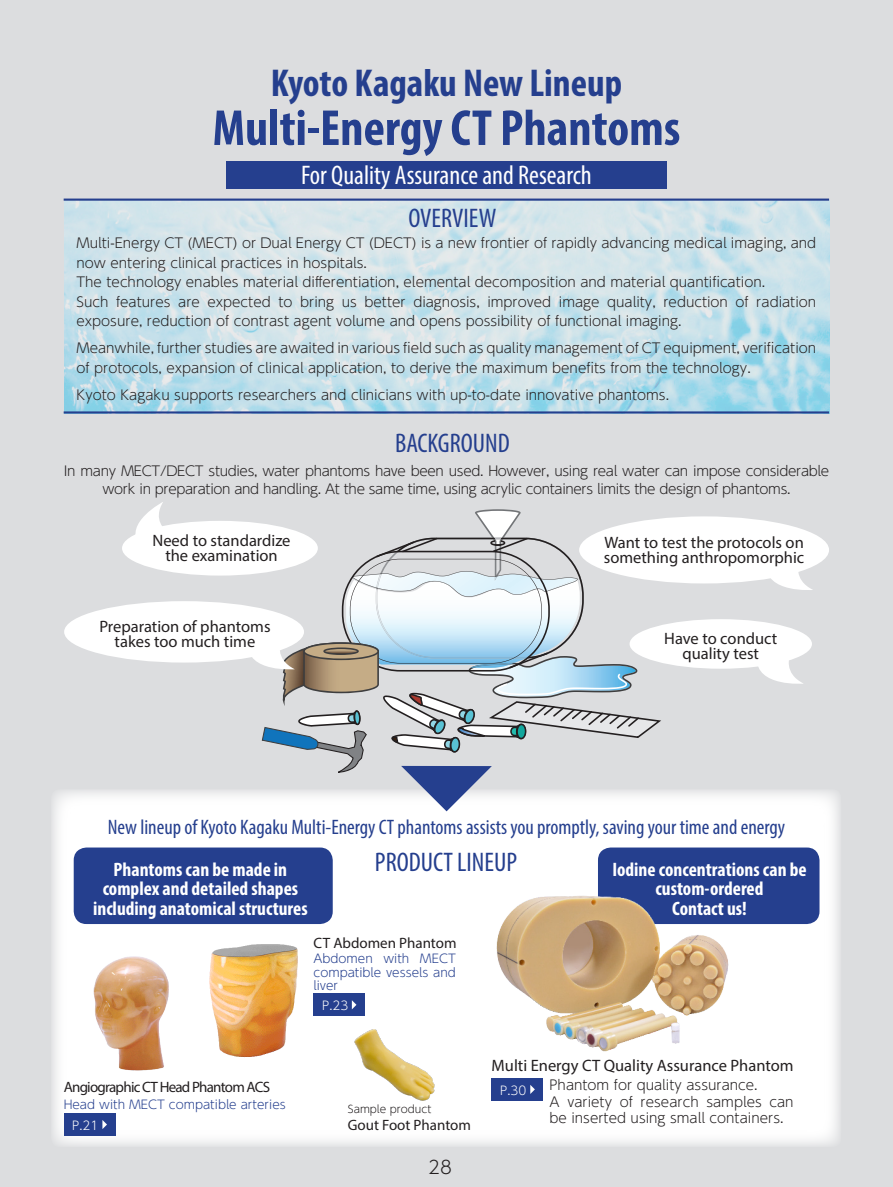
<style>
.page{position:relative;width:893px;height:1187px;background:#fff}
.page>*{position:absolute;margin:0;border:0;box-sizing:border-box;transform-origin:0 0}
.t1{font:700 condensed 51px "Myriad Pro";color:#253f8e}
.t2{font:700 condensed 39px "Myriad Pro";color:#253f8e}
.t3{font:condensed 27px "Myriad Pro";color:#253f8e}
.t4{font:condensed 27px "Myriad Pro";color:#fff}
.t5{font:condensed 21px "Myriad Pro";color:#253f8e}
.t6{font:700 condensed 19.5px/19.5px "Myriad Pro";color:#fff;text-align:center}
.t7{font:300 18px "UD Shin Go Pr 6 N";color:#231f20}
.t8{font:16.5px/15px "Myriad Pro";color:#231f20;text-align:center}
.t9{font:15px "Myriad Pro";letter-spacing:-.015em;color:#231f20}
.t10{font:15px "Myriad Pro";letter-spacing:-.05em;color:#231f20}
.t11{font:300 13.5px/19.5px "UD Shin Go Pr 6 N";color:#231f20}
.t12{font:300 13.5px/18px "UD Shin Go Pr 6 N";letter-spacing:-.025em;color:#231f20;text-align:center}
.t13{font:300 12px/13.5px "UD Shin Go Pr 6 N";color:#253f8e;text-align:justify}
.t14{font:300 12px "UD Shin Go Pr 6 N";color:#fff}
.t15{font:300 10.5px "UD Shin Go Pr 6 N";color:#231f20}
</style>
<div class="page">
<div style="left:0;top:0;width:893px;height:1186px;background:#dcdddf"></div>
<img style="left:64px;top:201px;width:765px;height:210px">
<div style="left:226px;top:161px;width:441px;height:27px;background:#253f8e"></div>
<div style="left:51px;top:789px;width:790px;height:357px;background:#fff;border-radius:9px"></div>
<img style="left:93px;top:956px;width:76px;height:115px">
<div style="left:598px;top:847px;width:221px;height:76px;background:#253f8e;border-radius:13px"></div>
<div style="left:74px;top:847px;width:259px;height:76px;background:#253f8e;border-radius:13px"></div>
<hr style="left:64px;top:198px;width:765px;height:3px;background:#253f8e">
<hr style="left:64px;top:411px;width:765px;height:2px;background:#253f8e">
<div style="left:122px;top:521px;width:196px;height:54px;background:#fff;border-radius:50%"></div>
<div style="left:579px;top:516px;width:250px;height:67px;background:#fff;border-radius:50%"></div>
<div style="left:630px;top:619px;width:182px;height:49px;background:#fff;border-radius:50%"></div>
<img style="left:354px;top:1029px;width:81px;height:72px">
<svg style="left:123px;top:502px;width:43px;height:42px"></svg>
<svg style="left:755px;top:655px;width:48px;height:29px"></svg>
<svg style="left:767px;top:566px;width:46px;height:24px"></svg>
<div style="left:64px;top:1112px;width:51px;height:23px;background:#253f8e"></div>
<div style="left:314px;top:993px;width:51px;height:23px;background:#253f8e"></div>
<div style="left:492px;top:1077px;width:51px;height:23px;background:#253f8e"></div>
<svg style="left:102px;top:1120px;width:5px;height:8px"></svg>
<svg style="left:352px;top:1000px;width:4px;height:9px"></svg>
<svg style="left:530px;top:1085px;width:5px;height:8px"></svg>
<img style="left:209px;top:944px;width:89px;height:113px">
<img style="left:496px;top:895px;width:243px;height:157px">
<div style="left:64px;top:601px;width:240px;height:61px;background:#fff;border-radius:50%"></div>
<svg style="left:246px;top:509px;width:415px;height:302px"></svg>
<p class="t2" style="left:271px;top:58px;width:353px">Kyoto Kagaku New Lineup</p>
<p class="t1" style="left:213px;top:96px;width:469px">Multi-Energy CT Phantoms</p>
<p class="t4" style="left:301px;top:158px;width:292px">For Quality Assurance and Research</p>
<p class="t3" style="left:408px;top:201px;width:89px">OVERVIEW</p>
<p class="t11" style="left:77px;top:233px;width:741px">Multi-Energy CT (MECT) or Dual Energy CT (DECT) is a new frontier of rapidly advancing medical imaging, and now entering clinical practices in hospitals.</p>
<p class="t11" style="left:77px;top:272px;width:690px">The technology enables material differentiation, elemental decomposition and material quantification.</p>
<p class="t11" style="left:77px;top:291px;width:741px">Such features are expected to bring us better diagnosis, improved image quality, reduction of radiation exposure, reduction of contrast agent volume and opens possibility of functional imaging.</p>
<p class="t11" style="left:77px;top:338px;width:741px">Meanwhile, further studies are awaited in various field such as quality management of CT equipment, verification of protocols, expansion of clinical application, to derive the maximum benefits from the technology.</p>
<p class="t11" style="left:77px;top:384px;width:594px">Kyoto Kagaku supports researchers and clinicians with up-to-date innovative phantoms.</p>
<p class="t3" style="left:395px;top:426px;width:116px">BACKGROUND</p>
<p class="t12" style="left:64px;top:461px;width:767px">In many MECT/DECT studies, water phantoms have been used. However, using real water can impose considerable work in preparation and handling. At the same time, using acrylic containers limits the design of phantoms.</p>
<p class="t8" style="left:152px;top:532px;width:140px">Need to standardize the examination</p>
<p class="t8" style="left:99px;top:619px;width:173px">Preparation of phantoms takes too much time</p>
<p class="t8" style="left:604px;top:534px;width:202px;text-align:left">Want to test the protocols on something anthropomorphic</p>
<p class="t8" style="left:664px;top:630px;width:115px">Have to conduct quality test</p>
<p class="t5" style="left:108px;top:814px;width:679px">New lineup of Kyoto Kagaku Multi-Energy CT phantoms assists you promptly, saving your time and energy</p>
<p class="t6" style="left:93px;top:859px;width:216px">Phantoms can be made in complex and detailed shapes including anatomical structures</p>
<p class="t3" style="left:375px;top:845px;width:144px">PRODUCT LINEUP</p>
<p class="t9" style="left:314px;top:933px;width:144px">CT Abdomen Phantom</p>
<p class="t13" style="left:314px;top:951px;width:144px">Abdomen with MECT compatible vessels and liver</p>
<p class="t14" style="left:322px;top:995px;width:28px">P.23</p>
<p class="t6" style="left:612px;top:859px;width:196px">Iodine concentrations can be custom-ordered</p>
<p class="t6" style="left:672px;top:898px;width:76px">Contact us!</p>
<p class="t10" style="left:64px;top:1077px;width:208px">Angiographic CT Head Phantom ACS</p>
<p class="t13" style="left:64px;top:1097px;width:224px">Head with MECT compatible arteries</p>
<p class="t14" style="left:72px;top:1115px;width:28px">P.21</p>
<p class="t15" style="left:348px;top:1100px;width:85px">Sample product</p>
<p class="t9" style="left:348px;top:1115px;width:125px">Gout Foot Phantom</p>
<p class="t7" style="left:428px;top:1152px;width:25px">28</p>
<p class="t8" style="left:492px;top:1057px;width:303px">Multi Energy CT Quality Assurance Phantom</p>
<p class="t14" style="left:500px;top:1080px;width:28px">P.30</p>
<p class="t11" style="left:549px;top:1074px;width:210px">Phantom for quality assurance.</p>
<p class="t11" style="left:549px;top:1092px;width:246px;line-height:16.5px">A variety of research samples can be inserted using small containers.</p>
</div>
